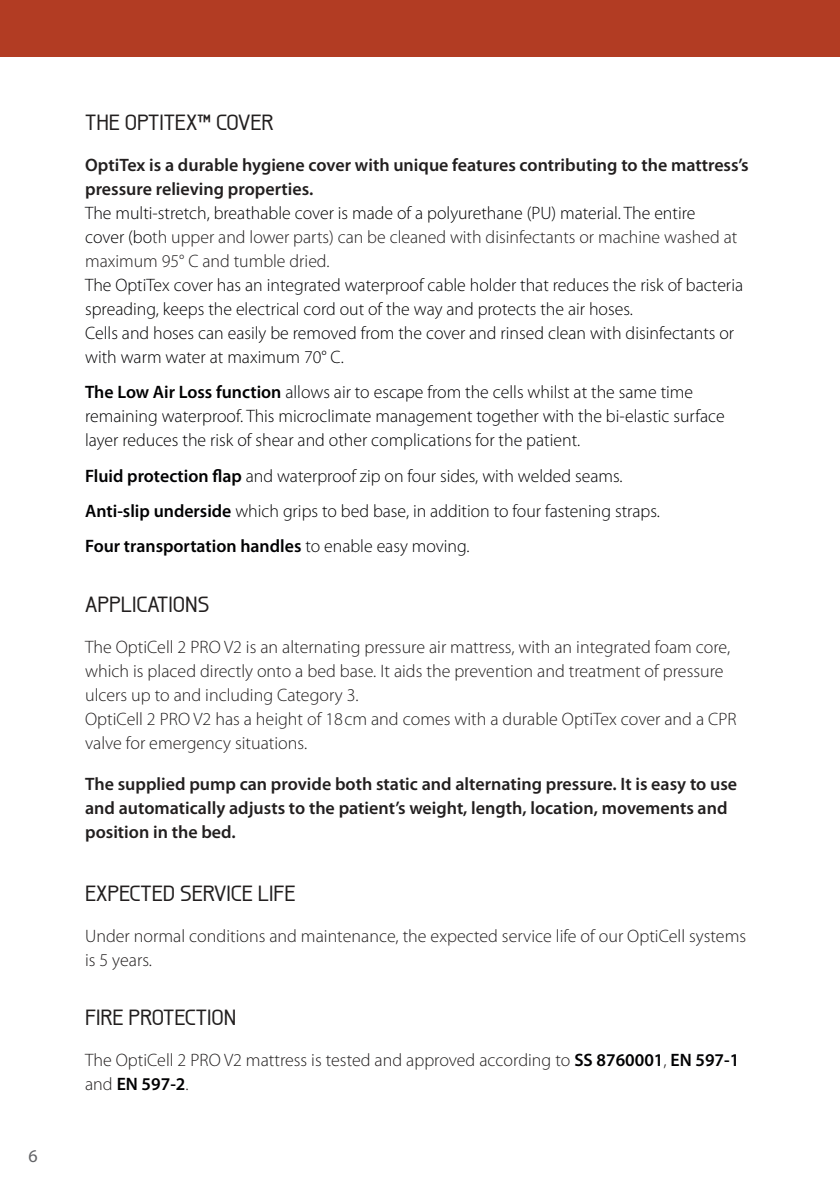
<style>
.page{position:relative;width:840px;height:1191px;background:#fff}
.page>*{position:absolute;margin:0;border:0;box-sizing:border-box;transform-origin:0 0}
.t1{font:500 22px "Galette";color:#221f1f}
.t2{font:300 18px/24px "Myriad Pro";color:#010102}
.t3{font:300 18px/24px "Myriad Pro";color:#221f1f}
.t4{font:600 18px/24px "Myriad Pro";color:#221f1f}
.t5{font:18px "Myriad Pro";color:#626366}
.s1{color:#010102}
.s2{font-weight:600}
.s3{font-weight:600;color:#010102}
</style>
<div class="page">
<div style="left:0;top:0;width:839px;height:57px;background:#b23c23"></div>
<p class="t5" style="left:29px;top:1148px;width:11px">6</p>
<p class="t1" style="left:85px;top:113px;width:190px">THE OPTITEX™ COVER</p>
<p class="t4" style="left:85px;top:154px;width:664px">OptiTex is a durable hygiene cover with unique features contributing to the mattress’s pressure relieving properties.</p>
<p class="t3" style="left:85px;top:202px;width:653px"><span class="s1">The multi-stretch, breathable cover is made of a polyurethane (PU) material. The entire cover (bo</span>th upper and lower parts) can be cleaned with disinfectants or machine washed at maximum 95° C and tumble dried.</p>
<p class="t2" style="left:85px;top:274px;width:659px">The OptiTex cover has an integrated waterproof cable holder that reduces the risk of bacteria spreading, keeps the electrical cord out of the way and protects the air hoses.<br>Cells and hoses can easily be removed from the cover and rinsed clean with disinfectants or with warm water at maximum 70° C.</p>
<p class="t2" style="left:85px;top:382px;width:640px"><span class="s2">The Low Air Loss function</span> allows air to escape from the cells whilst at the same time remaining waterproof. This microclimate management together with the bi-elastic surface layer reduces the risk of shear and other complications for the patient.</p>
<p class="t2" style="left:85px;top:459px;width:576px;line-height:35.4px"><span class="s2">Fluid protection flap</span> and waterproof zip on four sides, with welded seams.<br><span class="s2">Anti-slip underside</span> which grips to bed base, in addition to four fastening straps.<br><span class="s2">Four transportation handles</span> to enable easy moving.</p>
<p class="t1" style="left:85px;top:595px;width:126px">APPLICATIONS</p>
<p class="t3" style="left:85px;top:636px;width:652px">The OptiCell 2 PRO V2 is an alternating pressure air mattress, with an integrated foam core, which is placed directly onto a bed base. It aids the prevention and treatment of pressure ulcers up to and including Category 3.<br>OptiCell 2 PRO V2 has a height of 18cm and comes with a durable OptiTex cover and a CPR valve for emergency situations.</p>
<p class="t4" style="left:85px;top:773px;width:653px">The supplied pump can provide both static and alternating pressure. It is easy to use and automatically adjusts to the patient’s weight, length, location, movements and position in the bed.</p>
<p class="t1" style="left:85px;top:884px;width:212px">EXPECTED SERVICE LIFE</p>
<p class="t3" style="left:85px;top:925px;width:662px">Under normal conditions and maintenance, the expected service life of our OptiCell systems is 5 years.</p>
<p class="t1" style="left:85px;top:1008px;width:153px">FIRE PROTECTION</p>
<p class="t3" style="left:85px;top:1049px;width:655px">The OptiCell 2 PRO V2 mattress is tested and approved according to <span class="s3">SS 8760001</span>, <span class="s3">EN 597-1 </span>and <span class="s3">EN 597-2</span>.</p>
</div>
